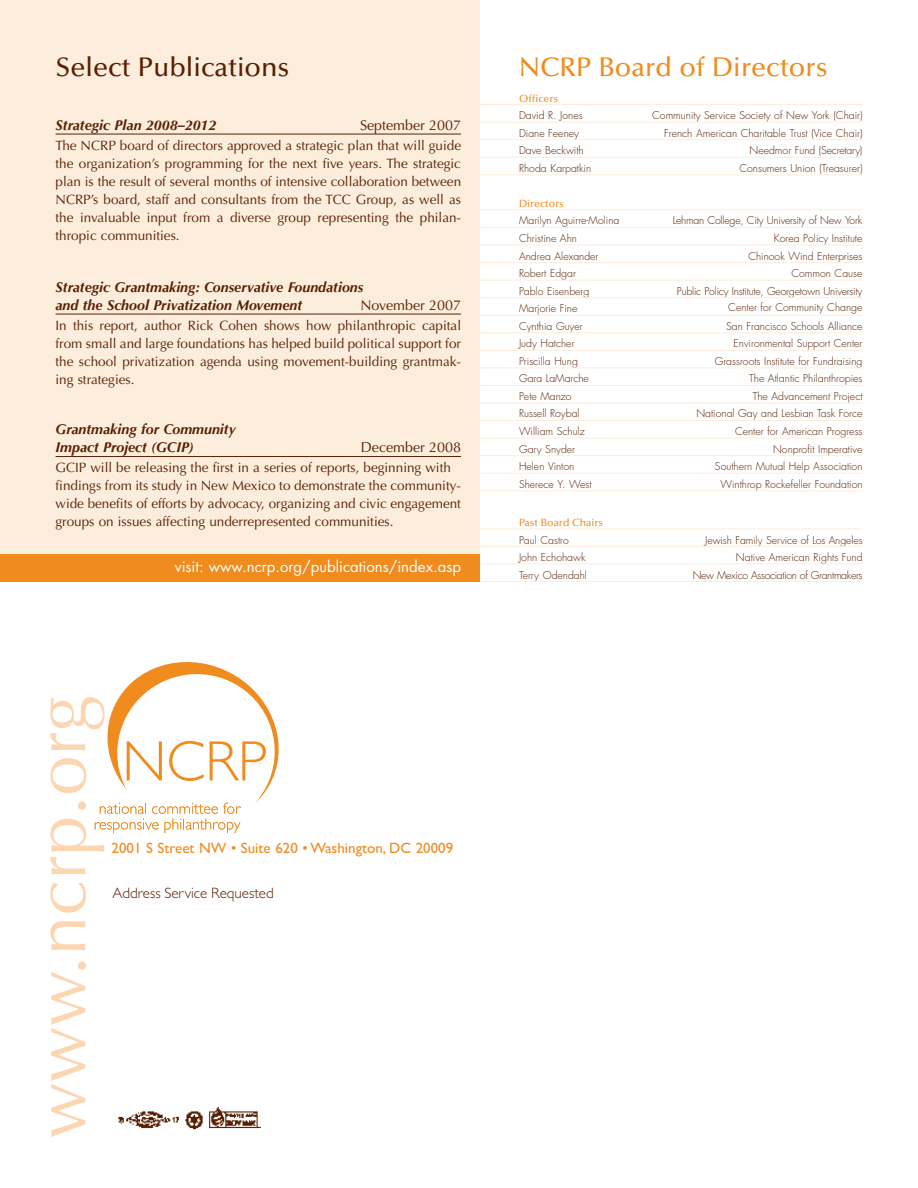
<style>
.page{position:relative;width:918px;height:1188px;background:#fff}
.page>*{position:absolute;margin:0;border:0;box-sizing:border-box;transform-origin:0 0}
.t1{font:72px "Optima";color:#fbd6b1}
.t2{font:500 27px "Optima";color:#f08b1d}
.t3{font:500 27px "Optima";color:#581f00}
.t4{font:15px "Gill Sans";color:#f08b1d}
.t5{font:15px "Futura";color:#fff}
.t6{font:300 15px "Gill Sans";color:#581f00}
.t7{font:italic 700 14.25px/18px "Optima";color:#581f00}
.t8{font:14.25px "Optima";color:#581f00}
.t9{font:13.5px/18px "Optima";color:#581f00;text-align:justify}
.t10{font:300 10.5px "Futura";color:#581f00}
.t11{font:300 10.5px "Futura";letter-spacing:-.02em;color:#581f00}
.t12{font:300 10.5px "Futura";letter-spacing:-.03em;color:#581f00}
.t13{font:500 10.5px "Optima";color:#f08b1d}
</style>
<div class="page">
<div style="left:0;top:0;width:479px;height:562px;background:#fdeddc"></div>
<svg style="left:95px;top:662px;width:184px;height:171px"></svg>
<hr style="left:468px;top:104px;width:395px;height:1px;background:#fdeddc">
<hr style="left:468px;top:122px;width:395px;height:1px;background:#fdeddc">
<hr style="left:468px;top:139px;width:395px;height:1px;background:#fdeddc">
<hr style="left:468px;top:157px;width:395px;height:1px;background:#fdeddc">
<hr style="left:468px;top:175px;width:395px;height:1px;background:#fdeddc">
<hr style="left:468px;top:210px;width:395px;height:1px;background:#fdeddc">
<hr style="left:468px;top:227px;width:395px;height:1px;background:#fdeddc">
<hr style="left:468px;top:245px;width:395px;height:1px;background:#fdeddc">
<hr style="left:468px;top:262px;width:395px;height:1px;background:#fdeddc">
<hr style="left:468px;top:280px;width:395px;height:1px;background:#fdeddc">
<hr style="left:468px;top:297px;width:395px;height:1px;background:#fdeddc">
<hr style="left:468px;top:315px;width:395px;height:1px;background:#fdeddc">
<hr style="left:468px;top:333px;width:395px;height:1px;background:#fdeddc">
<hr style="left:468px;top:350px;width:395px;height:1px;background:#fdeddc">
<hr style="left:468px;top:368px;width:395px;height:1px;background:#fdeddc">
<hr style="left:468px;top:385px;width:395px;height:1px;background:#fdeddc">
<hr style="left:468px;top:403px;width:395px;height:1px;background:#fdeddc">
<hr style="left:468px;top:420px;width:395px;height:1px;background:#fdeddc">
<hr style="left:468px;top:438px;width:395px;height:1px;background:#fdeddc">
<hr style="left:468px;top:455px;width:395px;height:1px;background:#fdeddc">
<hr style="left:468px;top:473px;width:395px;height:1px;background:#fdeddc">
<hr style="left:468px;top:490px;width:395px;height:1px;background:#fdeddc">
<hr style="left:468px;top:529px;width:395px;height:1px;background:#fdeddc">
<hr style="left:468px;top:546px;width:395px;height:1px;background:#fdeddc">
<hr style="left:468px;top:564px;width:395px;height:1px;background:#fdeddc">
<hr style="left:468px;top:581px;width:395px;height:1px;background:#fdeddc">
<div style="left:0;top:554px;width:479px;height:28px;background:#f08b1d"></div>
<hr style="left:56px;top:134px;width:405px;height:1px;background:#581f00">
<hr style="left:56px;top:314px;width:405px;height:1px;background:#581f00">
<hr style="left:56px;top:456px;width:405px;height:1px;background:#581f00">
<img style="left:118px;top:1106px;width:143px;height:24px">
<h2 class="t3" style="left:56px;top:56px;width:235px">Select Publications</h2>
<h3 class="t7" style="left:56px;top:117px;width:162px">Strategic Plan 2008–2012</h3>
<h3 class="t8" style="left:360px;top:119px;width:102px">September 2007</h3>
<p class="t9" style="left:56px;top:137px;width:407px">The NCRP board of directors approved a strategic plan that will guide the organization’s programming for the next five years. The strategic plan is the result of several months of intensive collaboration between NCRP’s board, staff and consultants from the TCC Group, as well as the invaluable input from a diverse group representing the philan&shy;thropic communities.</p>
<h3 class="t7" style="left:56px;top:279px;width:309px">Strategic Grantmaking: Conservative Foundations and the School Privatization Movement</h3>
<h3 class="t8" style="left:360px;top:299px;width:102px">November 2007</h3>
<p class="t9" style="left:56px;top:317px;width:407px">In this report, author Rick Cohen shows how philanthropic capital from small and large foundations has helped build political support for the school privatization agenda using movement-building grantmak&shy;ing strategies.</p>
<h3 class="t7" style="left:56px;top:422px;width:182px">Grantmaking for Community<br>Impact Project (GCIP)</h3>
<h3 class="t8" style="left:361px;top:442px;width:102px">December 2008</h3>
<p class="t9" style="left:56px;top:460px;width:407px;text-align:left">GCIP will be releasing the first in a series of reports, beginning with findings from its study in New Mexico to demonstrate the community&shy;wide benefits of efforts by advocacy, organizing and civic engagement groups on issues affecting underrepresented communities.</p>
<h3 class="t5" style="left:175px;top:560px;width:288px">visit: www.ncrp.org/publications/index.asp</h3>
<h1 class="t1" style="left:31px;top:1138px;width:444px;rotate:-90deg">www.ncrp.org</h1>
<h3 class="t4" style="left:112px;top:843px;width:343px">2001 S Street NW • Suite 620 • Washington, DC 20009</h3>
<h3 class="t6" style="left:113px;top:888px;width:163px">Address Service Requested</h3>
<h2 class="t2" style="left:519px;top:55px;width:310px">NCRP Board of Directors</h2>
<p class="t13" style="left:519px;top:94px;width:41px">Officers</p>
<p class="t10" style="left:519px;top:111px;width:65px">David R. Jones</p>
<p class="t10" style="left:652px;top:111px;width:212px">Community Service Society of New York (Chair)</p>
<p class="t10" style="left:519px;top:128px;width:61px">Diane Feeney</p>
<p class="t10" style="left:664px;top:128px;width:200px">French American Charitable Trust (Vice Chair)</p>
<p class="t10" style="left:519px;top:146px;width:66px">Dave Beckwith</p>
<p class="t10" style="left:750px;top:146px;width:114px">Needmor Fund (Secretary)</p>
<p class="t10" style="left:519px;top:163px;width:74px">Rhoda Karpatkin</p>
<p class="t10" style="left:739px;top:163px;width:125px">Consumers Union (Treasurer)</p>
<p class="t13" style="left:519px;top:199px;width:46px">Directors</p>
<p class="t10" style="left:519px;top:216px;width:102px">Marilyn Aguirre-Molina</p>
<p class="t11" style="left:673px;top:216px;width:191px">Lehman College, City University of New York</p>
<p class="t10" style="left:519px;top:233px;width:59px">Christine Ahn</p>
<p class="t10" style="left:774px;top:233px;width:90px">Korea Policy Institute</p>
<p class="t10" style="left:519px;top:251px;width:81px">Andrea Alexander</p>
<p class="t10" style="left:748px;top:251px;width:116px">Chinook Wind Enterprises</p>
<p class="t10" style="left:519px;top:268px;width:58px">Robert Edgar</p>
<p class="t10" style="left:791px;top:268px;width:73px">Common Cause</p>
<p class="t10" style="left:519px;top:286px;width:72px">Pablo Eisenberg</p>
<p class="t11" style="left:677px;top:286px;width:187px">Public Policy Institute, Georgetown University</p>
<p class="t10" style="left:519px;top:304px;width:60px">Marjorie Fine</p>
<p class="t10" style="left:728px;top:302px;width:136px">Center for Community Change</p>
<p class="t10" style="left:519px;top:321px;width:65px">Cynthia Guyer</p>
<p class="t10" style="left:726px;top:321px;width:138px">San Francisco Schools Alliance</p>
<p class="t10" style="left:519px;top:339px;width:57px">Judy Hatcher</p>
<p class="t10" style="left:734px;top:339px;width:130px">Environmental Support Center</p>
<p class="t10" style="left:519px;top:356px;width:60px">Priscilla Hung</p>
<p class="t10" style="left:715px;top:356px;width:149px">Grassroots Institute for Fundraising</p>
<p class="t10" style="left:519px;top:374px;width:71px">Gara LaMarche</p>
<p class="t10" style="left:749px;top:374px;width:115px">The Atlantic Philanthropies</p>
<p class="t10" style="left:519px;top:391px;width:54px">Pete Manzo</p>
<p class="t10" style="left:753px;top:391px;width:111px">The Advancement Project</p>
<p class="t10" style="left:519px;top:409px;width:62px">Russell Roybal</p>
<p class="t10" style="left:696px;top:409px;width:168px">National Gay and Lesbian Task Force</p>
<p class="t10" style="left:519px;top:426px;width:67px">William Schulz</p>
<p class="t10" style="left:735px;top:426px;width:129px">Center for American Progress</p>
<p class="t10" style="left:519px;top:444px;width:58px">Gary Snyder</p>
<p class="t10" style="left:773px;top:444px;width:91px">Nonprofit Imperative</p>
<p class="t10" style="left:519px;top:461px;width:57px">Helen Vinton</p>
<p class="t10" style="left:715px;top:461px;width:149px">Southern Mutual Help Association</p>
<p class="t10" style="left:519px;top:479px;width:74px">Sherece Y. West</p>
<p class="t10" style="left:720px;top:479px;width:144px">Winthrop Rockefeller Foundation</p>
<p class="t13" style="left:519px;top:518px;width:86px">Past Board Chairs</p>
<p class="t10" style="left:519px;top:535px;width:51px">Paul Castro</p>
<p class="t10" style="left:705px;top:535px;width:159px">Jewish Family Service of Los Angeles</p>
<p class="t10" style="left:519px;top:553px;width:68px">John Echohawk</p>
<p class="t10" style="left:736px;top:553px;width:128px">Native American Rights Fund</p>
<p class="t10" style="left:519px;top:570px;width:70px">Terry Odendahl</p>
<p class="t12" style="left:693px;top:570px;width:171px">New Mexico Association of Grantmakers</p>
</div>
